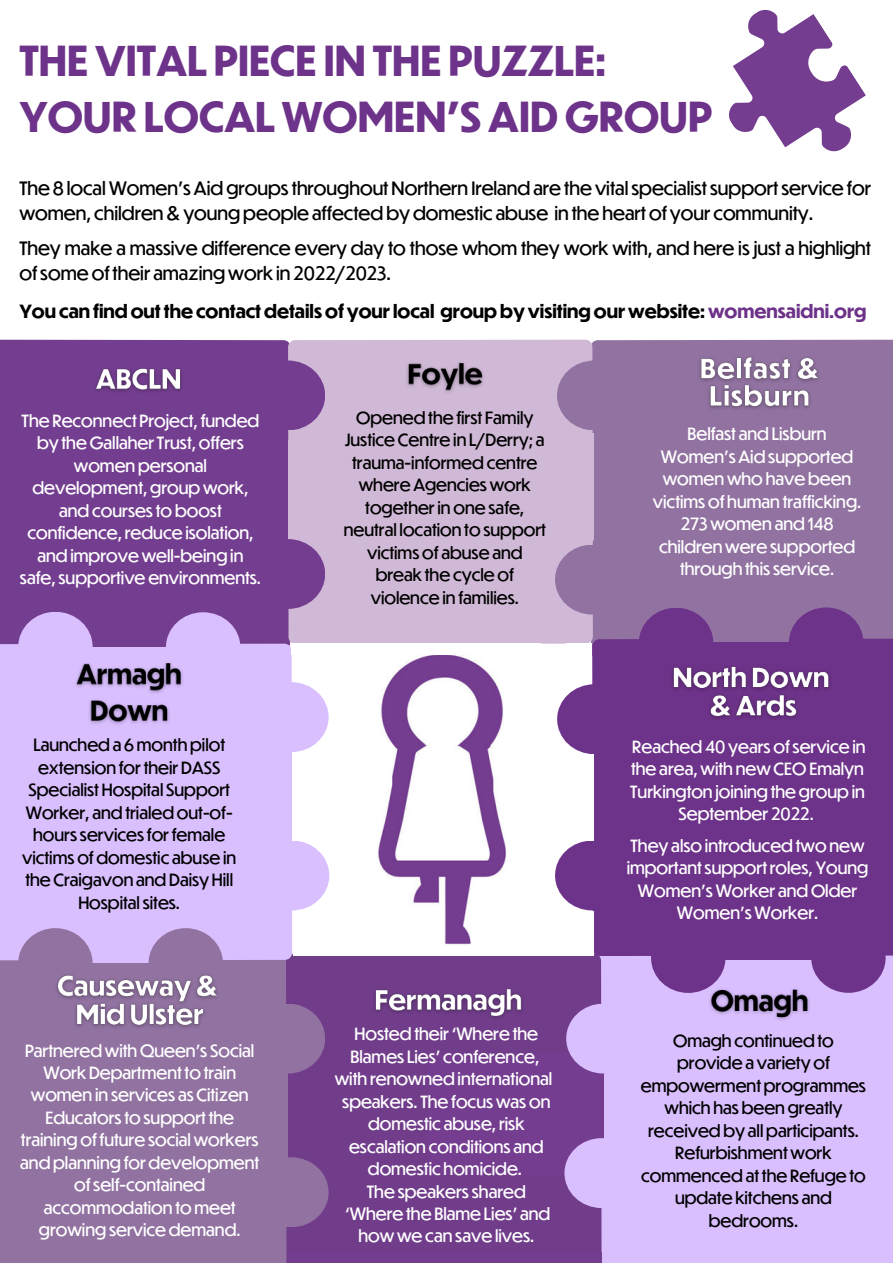
<style>
.page{position:relative;width:893px;height:1264px;background:#fff}
.page>*{position:absolute;margin:0;border:0;box-sizing:border-box;transform-origin:0 0}
.t1{font:700 40.5px/56.2px "Dunbar Tall";color:#6d3289}
.t2{font:700 26.25px "Dunbar Tall";color:#fff}
.t3{font:18px/25px "Dunbar Tall";color:#000}
.t4{font:700 18px "Dunbar Tall";color:#000}
.t5{font:16.5px/22.5px "Dunbar Tall";color:#fff;text-align:center}
.t6{font:16.5px/22.5px "Dunbar Tall";color:#000;text-align:center}
.s1{color:#6d3289}
</style>
<div class="page">
<div style="left:0;top:340px;width:326px;height:398px;background:#743e90"></div>
<div style="left:560px;top:340px;width:332px;height:409px;background:#9172a1"></div>
<svg style="left:288px;top:340px;width:392px;height:391px;background:#cdb8d4"></svg>
<div style="left:601px;top:956px;width:291px;height:306px;background:#dabfff"></div>
<div style="left:0;top:1053px;width:196px;height:209px;background:#9172a1"></div>
<svg style="left:196px;top:864px;width:405px;height:398px;background:#7e5095"></svg>
<div style="left:592px;top:639px;width:300px;height:317px;background:#6d3289"></div>
<svg style="left:0;top:643px;width:292px;height:410px;background:#caaeeb"></svg>
<div style="left:45px;top:647px;width:187px;height:102px;background:#dabfff"></div>
<div style="left:35px;top:963px;width:188px;height:102px;background:#9172a1"></div>
<div style="left:658px;top:642px;width:187px;height:102px;background:#6d3289"></div>
<div style="left:0;top:729px;width:79px;height:187px;background:#dabfff"></div>
<div style="left:251px;top:360px;width:74px;height:70px;background:#743d90;border-radius:50%"></div>
<div style="left:288px;top:440px;width:137px;height:104px;background:#d0b9d6"></div>
<div style="left:166px;top:612px;width:74px;height:70px;background:#dabfff;border-radius:50%"></div>
<div style="left:251px;top:539px;width:74px;height:70px;background:#743d90;border-radius:50%"></div>
<div style="left:18px;top:611px;width:75px;height:70px;background:#dabfff;border-radius:50%"></div>
<div style="left:113px;top:1054px;width:175px;height:121px;background:#9172a1"></div>
<div style="left:116px;top:747px;width:175px;height:122px;background:#dabfff"></div>
<div style="left:254px;top:682px;width:74px;height:70px;background:#dabfff;border-radius:50%"></div>
<div style="left:255px;top:840px;width:74px;height:70px;background:#dabfff;border-radius:50%"></div>
<div style="left:251px;top:1003px;width:74px;height:70px;background:#9172a1;border-radius:50%"></div>
<div style="left:148px;top:928px;width:75px;height:70px;background:#9172a1;border-radius:50%"></div>
<div style="left:254px;top:1157px;width:74px;height:70px;background:#9172a1;border-radius:50%"></div>
<div style="left:18px;top:928px;width:75px;height:70px;background:#9172a1;border-radius:50%"></div>
<div style="left:428px;top:1053px;width:175px;height:121px;background:#743d90"></div>
<div style="left:566px;top:1003px;width:74px;height:70px;background:#dabfff;border-radius:50%"></div>
<div style="left:564px;top:1138px;width:74px;height:69px;background:#dabfff;border-radius:50%"></div>
<div style="left:594px;top:738px;width:175px;height:122px;background:#6d3289"></div>
<div style="left:680px;top:832px;width:175px;height:127px;background:#6d3289"></div>
<div style="left:346px;top:643px;width:194px;height:19px;background:#fff"></div>
<div style="left:293px;top:911px;width:301px;height:45px;background:#fff"></div>
<div style="left:651px;top:923px;width:74px;height:69px;background:#6d3289;border-radius:50%"></div>
<div style="left:811px;top:922px;width:74px;height:70px;background:#6d3289;border-radius:50%"></div>
<div style="left:638px;top:607px;width:75px;height:70px;background:#6d3289;border-radius:50%"></div>
<div style="left:789px;top:607px;width:74px;height:70px;background:#6d3289;border-radius:50%"></div>
<div style="left:557px;top:684px;width:74px;height:70px;background:#6d3289;border-radius:50%"></div>
<div style="left:555px;top:840px;width:74px;height:70px;background:#6d3289;border-radius:50%"></div>
<div style="left:557px;top:360px;width:74px;height:70px;background:#9172a1;border-radius:50%"></div>
<div style="left:555px;top:544px;width:74px;height:70px;background:#9172a1;border-radius:50%"></div>
<div style="left:594px;top:421px;width:131px;height:133px;background:#9172a1"></div>
<img style="left:376px;top:655px;width:132px;height:291px">
<div style="left:291px;top:643px;width:171px;height:11px;background:#fff"></div>
<div style="left:566px;top:643px;width:25px;height:22px;background:#fff"></div>
<svg style="left:729px;top:9px;width:137px;height:143px"></svg>
<img style="left:76px;top:663px;width:107px;height:62px">
<img style="left:56px;top:968px;width:168px;height:64px">
<img style="left:88px;top:360px;width:100px;height:39px">
<img style="left:401px;top:355px;width:89px;height:44px">
<img style="left:368px;top:981px;width:163px;height:43px">
<img style="left:703px;top:981px;width:113px;height:44px">
<div style="left:457px;top:433px;width:137px;height:105px;background:#d0b9d6"></div>
<img style="left:694px;top:350px;width:132px;height:65px">
<img style="left:672px;top:666px;width:158px;height:53px">
<div style="left:288px;top:1252px;width:313px;height:10px;background:#743e90"></div>
<h1 class="t1" style="left:19px;top:32px;width:694px">THE VITAL PIECE IN THE PUZZLE:<br>YOUR LOCAL WOMEN’S AID GROUP</h1>
<p class="t3" style="left:19px;top:175px;width:853px">The 8 local Women's Aid groups throughout Northern Ireland are the vital specialist support service for women, children &amp; young people affected by domestic abuse in the heart of your community.</p>
<p class="t3" style="left:19px;top:235px;width:853px">They make a massive difference every day to those whom they work with, and here is just a highlight of some of their amazing work in 2022/2023.</p>
<p class="t4" style="left:19px;top:298px;width:848px">You can find out the contact details of your local group by visiting our website: <span class="s1">womensaidni.org</span></p>
<p class="t5" style="left:20px;top:409px;width:242px">The Reconnect Project, funded by the Gallaher Trust, offers women personal development, group work, and courses to boost confidence, reduce isolation, and improve well-being in safe, supportive environments.</p>
<p class="t6" style="left:22px;top:733px;width:216px">Launched a 6 month pilot extension for their DASS<br>Specialist Hospital Support<br>Worker, and trialed out-of&shy;hours services for female victims of domestic abuse in the Craigavon and Daisy Hill<br>Hospital sites.</p>
<p class="t5" style="left:20px;top:1038px;width:240px">Partnered with Queen’s Social<br>Work Department to train women in services as Citizen<br>Educators to support the training of future social workers and planning for development of self-contained accommodation to meet growing service demand.</p>
<p class="t6" style="left:344px;top:406px;width:203px">Opened the first Family<br>Justice Centre in L/Derry; a trauma-informed centre where Agencies work together in one safe, neutral location to support victims of abuse and break the cycle of violence in families.</p>
<p class="t5" style="left:653px;top:422px;width:210px">Belfast and Lisburn<br>Women’s Aid supported women who have been victims of human trafficking.<br>273 women and 148 children were supported through this service.</p>
<p class="t5" style="left:630px;top:735px;width:237px">Reached 40 years of service in the area, with new CEO Emalyn<br>Turkington joining the group in<br>September 2022.</p>
<p class="t5" style="left:626px;top:834px;width:243px">They also introduced two new important support roles, Young<br>Women's Worker and Older<br>Women's Worker.</p>
<h2 class="t2" style="left:661px;top:774px;width:98px">Omagh</h2>
<p class="t5" style="left:335px;top:1022px;width:219px">Hosted their ‘Where the<br>Blames Lies’ conference, with renowned international speakers. The focus was on domestic abuse, risk escalation conditions and domestic homicide.<br>The speakers shared ‘Where the Blame Lies’ and how we can save lives.</p>
<p class="t6" style="left:641px;top:1028px;width:227px">Omagh continued to provide a variety of empowerment programmes which has been greatly received by all participants.<br>Refurbishment work commenced at the Refuge to update kitchens and bedrooms.</p>
</div>
